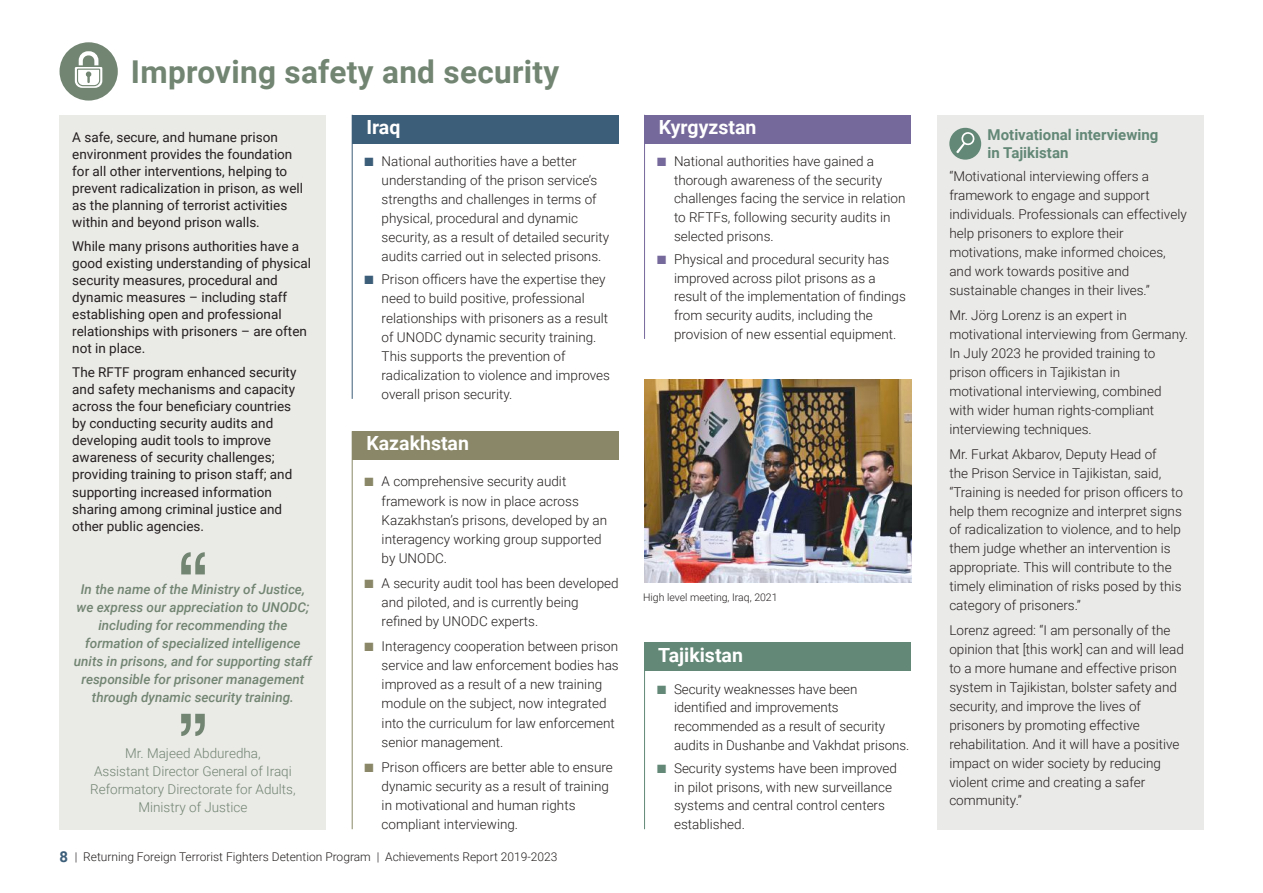
<style>
.page{position:relative;width:1263px;height:893px;background:#fff}
.page>*{position:absolute;margin:0;border:0;box-sizing:border-box;transform-origin:0 0}
.t1{font:700 31.5px "Roboto";letter-spacing:.01em;color:#728572}
.t2{font:700 19.5px "Roboto";color:#fff}
.t3{font:700 15px/18.8px "Roboto";color:#638877}
.t4{font:300 13.5px/18.9px "Roboto";color:#241f1f}
.t5{font:13.5px/17.1px "Roboto";color:#241f1f}
.t6{font:italic 500 13.5px/18px "Roboto";color:#728572;text-align:center}
.t7{font:300 13.5px/18px "Roboto";color:#728572;text-align:center}
.t8{font:300 12px "Roboto";color:#241f1f}
.t9{font:300 10.5px "Roboto";color:#241f1f}
.s1{color:#3d5e79}
.s2{color:#898767}
.s3{font-weight:700;font-size:15px;color:#3d5e79}
.s4{color:#75689a}
.s5{color:#638877}
</style>
<div class="page">
<img style="left:644px;top:379px;width:267px;height:203px">
<div style="left:60px;top:115px;width:266px;height:714px;background:#eaeae7"></div>
<hr style="left:352px;top:115px;width:1px;height:284px;background:#3d5e79">
<div style="left:352px;top:115px;width:267px;height:29px;background:#3d5e79"></div>
<hr style="left:352px;top:431px;width:1px;height:398px;background:#898767">
<div style="left:352px;top:431px;width:267px;height:29px;background:#898767"></div>
<hr style="left:644px;top:115px;width:1px;height:224px;background:#75689a">
<div style="left:644px;top:115px;width:267px;height:29px;background:#75689a"></div>
<div style="left:60px;top:42px;width:58px;height:59px;background:#728572;border-radius:50%"></div>
<svg style="left:75px;top:51px;width:27px;height:37px"></svg>
<div style="left:936px;top:115px;width:267px;height:714px;background:#eaeae8"></div>
<div style="left:949px;top:128px;width:32px;height:32px;background:#638877;border-radius:50%"></div>
<svg style="left:956px;top:132px;width:19px;height:22px"></svg>
<svg style="left:181px;top:552px;width:24px;height:22px"></svg>
<svg style="left:181px;top:714px;width:24px;height:22px"></svg>
<hr style="left:644px;top:642px;width:1px;height:187px;background:#638877">
<div style="left:644px;top:642px;width:267px;height:29px;background:#638877"></div>
<h1 class="t1" style="left:131px;top:50px;width:430px">Improving safety and security</h1>
<p class="t5" style="left:72px;top:128px;width:232px">A safe, secure, and humane prison environment provides the foundation for all other interventions, helping to prevent radicalization in prison, as well as the planning of terrorist activities within and beyond prison walls.</p>
<p class="t5" style="left:72px;top:237px;width:240px">While many prisons authorities have a good existing understanding of physical security measures, procedural and dynamic measures – including staff establishing open and professional relationships with prisoners – are often not in place.</p>
<p class="t5" style="left:72px;top:363px;width:226px">The RFTF program enhanced security and safety mechanisms and capacity across the four beneficiary countries by conducting security audits and developing audit tools to improve awareness of security challenges; providing training to prison staff; and supporting increased information sharing among criminal justice and other public agencies.</p>
<p class="t6" style="left:74px;top:579px;width:239px">In the name of the Ministry of Justice, we express our appreciation to UNODC; including for recommending the formation of specialized intelligence units in prisons, and for supporting staff responsible for prisoner management through dynamic security training.</p>
<p class="t7" style="left:90px;top:744px;width:207px">Mr. Majeed Abduredha,<br>Assistant Director General of Iraqi<br>Reformatory Directorate for Adults,<br>Ministry of Justice</p>
<h2 class="t2" style="left:366px;top:113px;width:35px">Iraq</h2>
<p class="t4" style="left:382px;top:151px;width:229px;text-indent:-17px"><span class="s1">■</span> National authorities have a better understanding of the prison service’s strengths and challenges in terms of physical, procedural and dynamic security, as a result of detailed security audits carried out in selected prisons.</p>
<p class="t4" style="left:382px;top:270px;width:230px;text-indent:-17px"><span class="s1">■</span> Prison officers have the expertise they need to build positive, professional relationships with prisoners as a result of UNODC dynamic security training.<br>This supports the prevention of radicalization to violence and improves overall prison security.</p>
<h2 class="t2" style="left:366px;top:430px;width:104px">Kazakhstan</h2>
<p class="t4" style="left:382px;top:472px;width:227px;text-indent:-17px"><span class="s2">■</span> A comprehensive security audit framework is now in place across<br>Kazakhstan’s prisons, developed by an interagency working group supported by UNODC.</p>
<p class="t4" style="left:382px;top:573px;width:239px;text-indent:-17px"><span class="s2">■</span> A security audit tool has been developed and piloted, and is currently being refined by UNODC experts.</p>
<p class="t4" style="left:382px;top:636px;width:239px;text-indent:-17px"><span class="s2">■</span> Interagency cooperation between prison service and law enforcement bodies has improved as a result of a new training module on the subject, now integrated into the curriculum for law enforcement senior management.</p>
<p class="t4" style="left:382px;top:757px;width:233px;text-indent:-17px"><span class="s2">■</span> Prison officers are better able to ensure dynamic security as a result of training in motivational and human rights compliant interviewing.</p>
<p class="t8" style="left:60px;top:848px;width:499px"><span class="s3">8</span> | Returning Foreign Terrorist Fighters Detention Program | Achievements Report 2019-2023</p>
<h2 class="t2" style="left:659px;top:113px;width:99px">Kyrgyzstan</h2>
<p class="t3" style="left:988px;top:124px;width:172px">Motivational interviewing in Tajikistan</p>
<p class="t4" style="left:949px;top:167px;width:239px">“Motivational interviewing offers a framework to engage and support individuals. Professionals can effectively help prisoners to explore their motivations, make informed choices, and work towards positive and sustainable changes in their lives.”</p>
<p class="t4" style="left:949px;top:305px;width:240px">Mr. Jörg Lorenz is an expert in motivational interviewing from Germany.<br>In July 2023 he provided training to prison officers in Tajikistan in motivational interviewing, combined with wider human rights-compliant interviewing techniques.</p>
<p class="t4" style="left:949px;top:444px;width:235px">Mr. Furkat Akbarov, Deputy Head of<br>the Prison Service in Tajikistan, said, “Training is needed for prison officers to help them recognize and interpret signs of radicalization to violence, and to help them judge whether an intervention is appropriate. This will contribute to the timely elimination of risks posed by this category of prisoners.”</p>
<p class="t4" style="left:949px;top:621px;width:236px">Lorenz agreed: “I am personally of the opinion that [this work] can and will lead to a more humane and effective prison system in Tajikistan, bolster safety and security, and improve the lives of prisoners by promoting effective rehabilitation. And it will have a positive impact on wider society by reducing violent crime and creating a safer community.”</p>
<p class="t4" style="left:674px;top:151px;width:233px;text-indent:-17px"><span class="s4">■</span> National authorities have gained a thorough awareness of the security challenges facing the service in relation to RFTFs, following security audits in selected prisons.</p>
<p class="t4" style="left:674px;top:249px;width:233px;text-indent:-17px"><span class="s4">■</span> Physical and procedural security has improved across pilot prisons as a result of the implementation of findings from security audits, including the provision of new essential equipment.</p>
<p class="t9" style="left:643px;top:590px;width:136px">High level meeting, Iraq, 2021</p>
<h2 class="t2" style="left:658px;top:641px;width:86px">Tajikistan</h2>
<p class="t4" style="left:674px;top:679px;width:237px;text-indent:-17px"><span class="s5">■</span> Security weaknesses have been identified and improvements recommended as a result of security audits in Dushanbe and Vakhdat prisons.</p>
<p class="t4" style="left:674px;top:758px;width:224px;text-indent:-17px"><span class="s5">■</span> Security systems have been improved in pilot prisons, with new surveillance systems and central control centers established.</p>
</div>
